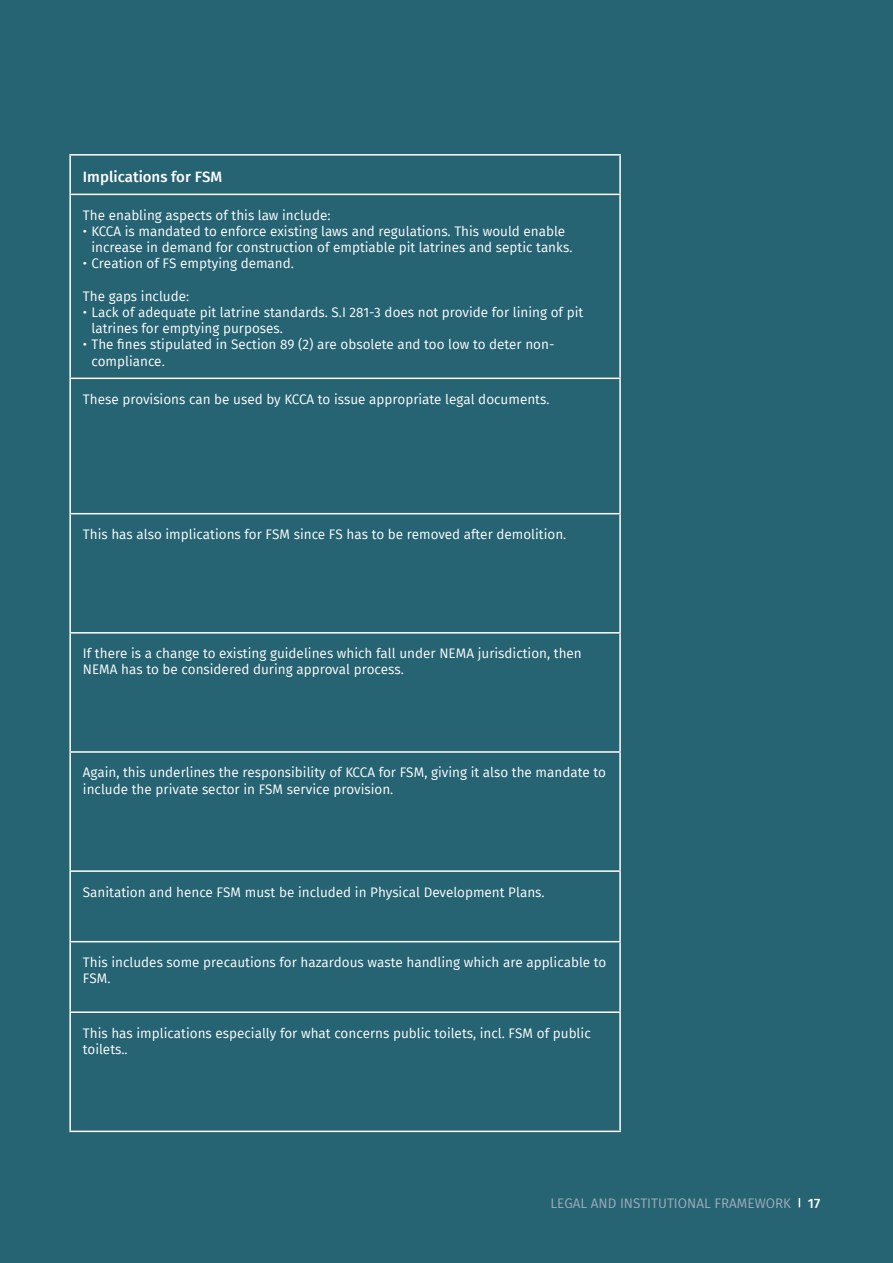
<style>
.page{position:relative;width:893px;height:1263px;background:#266373}
.page>*{position:absolute;margin:0;border:0;box-sizing:border-box;transform-origin:0 0}
.t1{font:500 15px "Fira Sans";color:#fff}
.t2{font:13.5px/16.2px "Fira Sans";color:#fff}
.t3{font:13.5px "Fira Sans";color:#9eadb8}
.t4{font:500 13.5px "Fira Sans";color:#fff}
</style>
<div class="page">
<hr style="left:69px;top:154px;width:552px;height:2px;background:#fff">
<hr style="left:69px;top:156px;width:2px;height:38px;background:#fff">
<hr style="left:619px;top:156px;width:2px;height:38px;background:#fff">
<hr style="left:69px;top:194px;width:552px;height:1px;background:#fff">
<hr style="left:69px;top:195px;width:2px;height:183px;background:#fff">
<hr style="left:619px;top:195px;width:2px;height:183px;background:#fff">
<hr style="left:69px;top:378px;width:552px;height:1px;background:#fff">
<hr style="left:69px;top:379px;width:2px;height:134px;background:#fff">
<hr style="left:619px;top:379px;width:2px;height:134px;background:#fff">
<hr style="left:69px;top:513px;width:552px;height:1px;background:#fff">
<hr style="left:69px;top:514px;width:2px;height:118px;background:#fff">
<hr style="left:619px;top:514px;width:2px;height:118px;background:#fff">
<hr style="left:69px;top:632px;width:552px;height:2px;background:#fff">
<hr style="left:69px;top:634px;width:2px;height:117px;background:#fff">
<hr style="left:619px;top:634px;width:2px;height:117px;background:#fff">
<hr style="left:69px;top:751px;width:552px;height:2px;background:#fff">
<hr style="left:69px;top:753px;width:2px;height:117px;background:#fff">
<hr style="left:619px;top:753px;width:2px;height:117px;background:#fff">
<hr style="left:69px;top:870px;width:552px;height:2px;background:#fff">
<hr style="left:69px;top:872px;width:2px;height:69px;background:#fff">
<hr style="left:619px;top:872px;width:2px;height:69px;background:#fff">
<hr style="left:69px;top:941px;width:552px;height:1px;background:#fff">
<hr style="left:69px;top:942px;width:2px;height:69px;background:#fff">
<hr style="left:619px;top:942px;width:2px;height:69px;background:#fff">
<hr style="left:69px;top:1011px;width:552px;height:2px;background:#fff">
<hr style="left:69px;top:1013px;width:2px;height:117px;background:#fff">
<hr style="left:619px;top:1013px;width:2px;height:117px;background:#fff">
<hr style="left:69px;top:1130px;width:552px;height:2px;background:#fff">
<p class="t1" style="left:83px;top:164px;width:141px">Implications for FSM</p>
<p class="t2" style="left:83px;top:207px;width:249px">The enabling aspects of this law include:</p>
<p class="t2" style="left:91px;top:223px;width:482px;text-indent:-9px">• KCCA is mandated to enforce existing laws and regulations. This would enable increase in demand for construction of emptiable pit latrines and septic tanks.</p>
<p class="t2" style="left:83px;top:255px;width:213px">• Creation of FS emptying demand.</p>
<p class="t2" style="left:83px;top:288px;width:108px">The gaps include:</p>
<p class="t2" style="left:91px;top:304px;width:493px;text-indent:-9px">• Lack of adequate pit latrine standards. S.I 281-3 does not provide for lining of pit latrines for emptying purposes.</p>
<p class="t2" style="left:91px;top:336px;width:465px;text-indent:-9px">• The fines stipulated in Section 89 (2) are obsolete and too low to deter non&shy;compliance.</p>
<p class="t2" style="left:83px;top:391px;width:468px">These provisions can be used by KCCA to issue appropriate legal documents.</p>
<p class="t2" style="left:83px;top:526px;width:485px">This has also implications for FSM since FS has to be removed after demolition.</p>
<p class="t2" style="left:83px;top:645px;width:500px">If there is a change to existing guidelines which fall under NEMA jurisdiction, then<br>NEMA has to be considered during approval process.</p>
<p class="t2" style="left:83px;top:764px;width:524px">Again, this underlines the responsibility of KCCA for FSM, giving it also the mandate to include the private sector in FSM service provision.</p>
<p class="t2" style="left:83px;top:883px;width:463px">Sanitation and hence FSM must be included in Physical Development Plans.</p>
<p class="t2" style="left:83px;top:954px;width:525px">This includes some precautions for hazardous waste handling which are applicable to<br>FSM.</p>
<p class="t2" style="left:83px;top:1024px;width:509px">This has implications especially for what concerns public toilets, incl. FSM of public toilets..</p>
<p class="t3" style="left:551px;top:1193px;width:242px">LEGAL AND INSTITUTIONAL FRAMEWORK</p>
<p class="t4" style="left:808px;top:1192px;width:14px">17</p>
</div>
